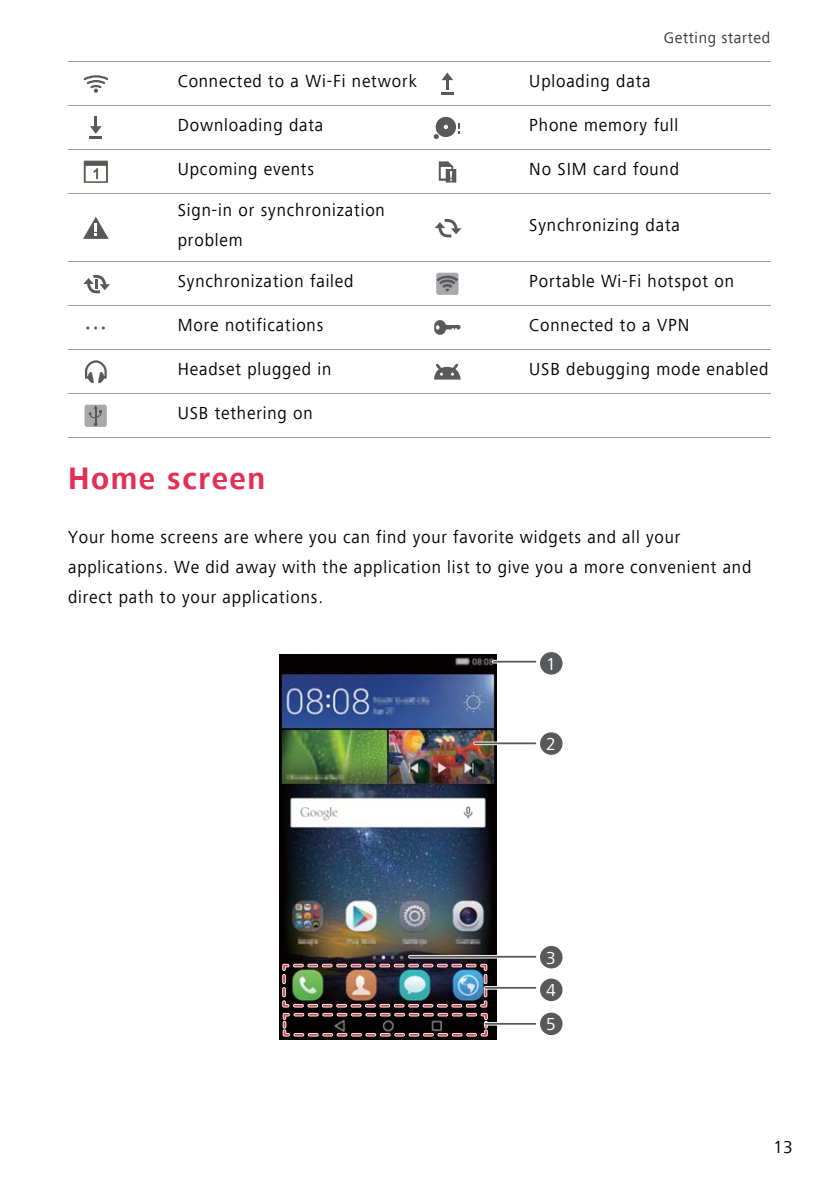
<style>
.page{position:relative;width:840px;height:1190px;background:#fff}
.page>*{position:absolute;margin:0;border:0;box-sizing:border-box;transform-origin:0 0}
.t1{font:700 32px "Frutiger Next Com";letter-spacing:.05em;color:#e62e54;scale:.95 1}
.table_cell_body{font:18px/30px "Frutiger Next Com";letter-spacing:.05em;color:#000;scale:.95 1}
.t2{font:18px/33.4px "Frutiger Next Com";color:#fff;text-align:justify}
.t3{font:16px "Frutiger Next Com";letter-spacing:.045em;color:#333}
</style>
<div class="page">
<hr style="left:68px;top:61px;width:703px;height:1px;background:#9a9a9a">
<hr style="left:68px;top:106px;width:703px;height:1px;background:#9a9a9a">
<hr style="left:68px;top:150px;width:703px;height:1px;background:#9a9a9a">
<hr style="left:68px;top:193px;width:703px;height:1px;background:#9a9a9a">
<hr style="left:68px;top:262px;width:703px;height:1px;background:#9a9a9a">
<hr style="left:68px;top:306px;width:703px;height:1px;background:#9a9a9a">
<hr style="left:68px;top:349px;width:703px;height:1px;background:#9a9a9a">
<hr style="left:68px;top:394px;width:703px;height:1px;background:#9a9a9a">
<hr style="left:68px;top:438px;width:703px;height:1px;background:#9a9a9a">
<svg style="left:83px;top:75px;width:26px;height:18px"></svg>
<svg style="left:441px;top:72px;width:13px;height:23px"></svg>
<svg style="left:89px;top:116px;width:13px;height:23px"></svg>
<svg style="left:433px;top:116px;width:27px;height:23px"></svg>
<svg style="left:83px;top:160px;width:25px;height:23px"></svg>
<svg style="left:438px;top:161px;width:19px;height:22px"></svg>
<svg style="left:83px;top:216px;width:26px;height:23px"></svg>
<svg style="left:435px;top:219px;width:27px;height:19px"></svg>
<svg style="left:83px;top:274px;width:27px;height:20px"></svg>
<svg style="left:436px;top:272px;width:23px;height:23px"></svg>
<svg style="left:86px;top:326px;width:19px;height:4px"></svg>
<svg style="left:434px;top:320px;width:27px;height:15px"></svg>
<svg style="left:85px;top:360px;width:22px;height:24px"></svg>
<svg style="left:434px;top:364px;width:27px;height:16px"></svg>
<svg style="left:84px;top:404px;width:23px;height:23px"></svg>
<img style="left:279px;top:652px;width:284px;height:388px">
<hr style="left:492px;top:660px;width:45px;height:3px;background:#fff;border-radius:2px">
<hr style="left:493px;top:661px;width:43px;height:2px;background:#58595b">
<hr style="left:473px;top:742px;width:64px;height:3px;background:#fff;border-radius:2px">
<hr style="left:474px;top:742px;width:62px;height:2px;background:#58595b">
<svg style="left:408px;top:955px;width:129px;height:4px"></svg>
<hr style="left:409px;top:956px;width:127px;height:2px;background:#58595b">
<img style="left:282px;top:964px;width:206px;height:73px">
<svg style="left:484px;top:1022px;width:53px;height:4px"></svg>
<hr style="left:485px;top:1023px;width:51px;height:2px;background:#58595b">
<svg style="left:484px;top:986px;width:53px;height:4px"></svg>
<hr style="left:485px;top:987px;width:51px;height:2px;background:#58595b">
<div style="left:540px;top:652px;width:23px;height:23px;background:#58595b;border-radius:50%"></div>
<div style="left:540px;top:732px;width:23px;height:23px;background:#58595b;border-radius:50%"></div>
<div style="left:540px;top:946px;width:23px;height:22px;background:#58595b;border-radius:50%"></div>
<div style="left:540px;top:979px;width:23px;height:22px;background:#58595b;border-radius:50%"></div>
<div style="left:540px;top:1013px;width:23px;height:22px;background:#58595b;border-radius:50%"></div>
<p class="t3" style="left:664px;top:31px;width:108px">Getting started</p>
<p class="table_cell_body" style="left:178px;top:68px;width:253px">Connected to a Wi-Fi network</p>
<p class="table_cell_body" style="left:529px;top:68px;width:129px">Uploading data</p>
<p class="table_cell_body" style="left:178px;top:112px;width:155px">Downloading data</p>
<p class="table_cell_body" style="left:529px;top:112px;width:158px">Phone memory full</p>
<p class="table_cell_body" style="left:178px;top:156px;width:145px">Upcoming events</p>
<p class="table_cell_body" style="left:529px;top:156px;width:159px">No SIM card found</p>
<p class="table_cell_body" style="left:178px;top:197px;width:220px">Sign-in or synchronization problem</p>
<p class="table_cell_body" style="left:529px;top:212px;width:160px">Synchronizing data</p>
<p class="table_cell_body" style="left:178px;top:268px;width:187px">Synchronization failed</p>
<p class="table_cell_body" style="left:529px;top:268px;width:217px">Portable Wi-Fi hotspot on</p>
<p class="table_cell_body" style="left:178px;top:312px;width:155px">More notifications</p>
<p class="table_cell_body" style="left:529px;top:312px;width:170px">Connected to a VPN</p>
<p class="table_cell_body" style="left:178px;top:356px;width:163px">Headset plugged in</p>
<p class="table_cell_body" style="left:529px;top:356px;width:253px">USB debugging mode enabled</p>
<p class="table_cell_body" style="left:178px;top:400px;width:144px">USB tethering on</p>
<h1 class="t1" style="left:68px;top:466px;width:209px">Home screen</h1>
<p class="table_cell_body" style="left:68px;top:524px;width:721px">Your home screens are where you can find your favorite widgets and all your applications. We did away with the application list to give you a more convenient and direct path to your applications.</p>
<p class="t2" style="left:546px;top:647px;width:11px">1</p>
<p class="t2" style="left:546px;top:727px;width:11px">2</p>
<p class="t2" style="left:546px;top:941px;width:11px">3<br>4<br>5</p>
<p class="table_cell_body" style="left:773px;top:1134px;width:22px">13</p>
</div>
